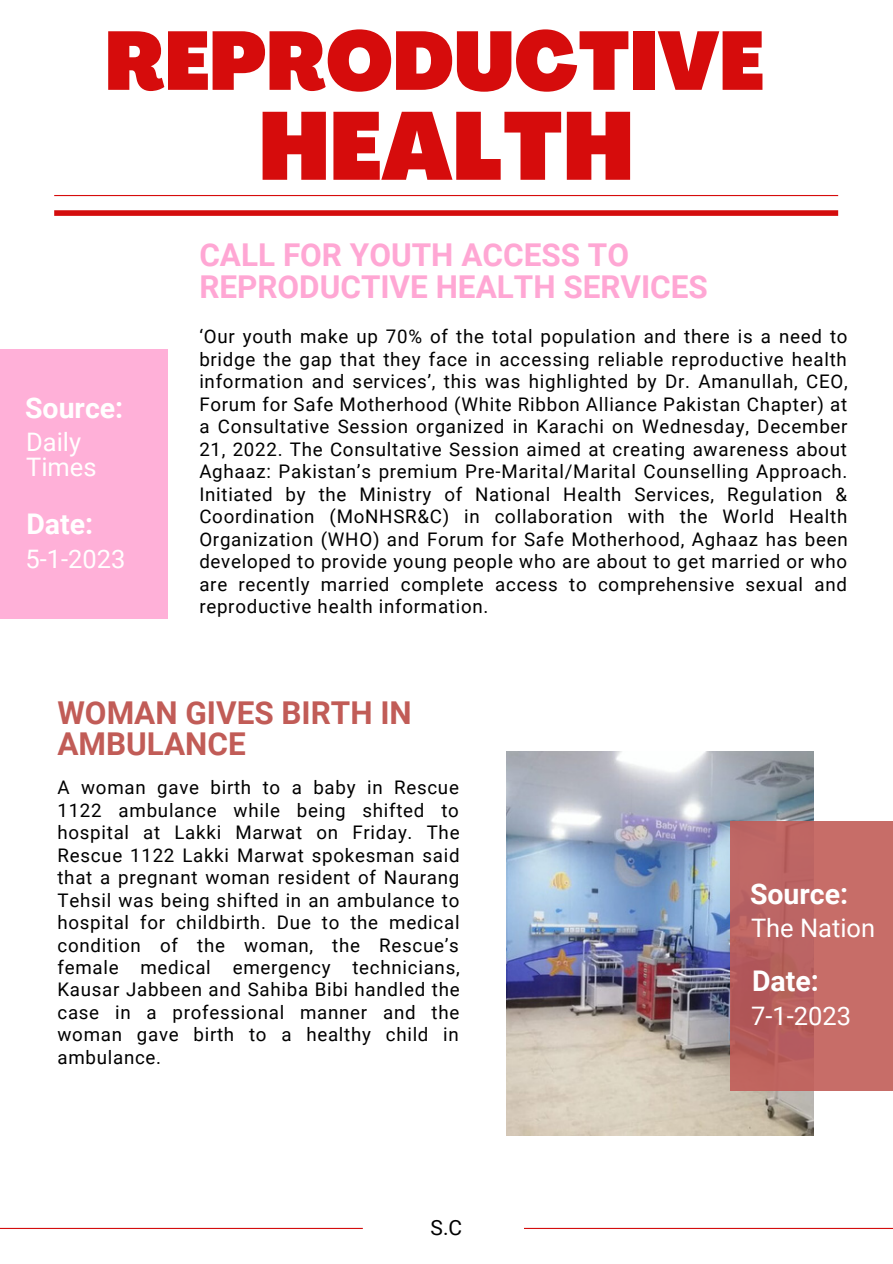
<style>
.page{position:relative;width:893px;height:1264px;background:#fff}
.page>*{position:absolute;margin:0;border:0;box-sizing:border-box;transform-origin:0 0}
.t1{font:900 condensed 94.35px "Agrandir";color:#d60c0c}
.t2{font:900 condensed 81.3px "Agrandir";color:#d60c0c}
.t3{font:700 31.5px/31.5px "Roboto";color:#ffa7d4}
.t4{font:700 31.5px/31.5px "Roboto";color:#c15c57}
.t5{font:700 28.5px "Roboto";color:#fff}
.t6{font:25.5px/24.8px "Roboto";color:#fff}
.t7{font:21px "Roboto";color:#000}
.t8{font:18.75px/22.5px "Roboto";letter-spacing:.04em;color:#000;text-align:justify}
</style>
<div class="page">
<hr style="left:54px;top:195px;width:784px;height:1px;background:#d60c0c">
<hr style="left:0;top:1227px;width:363px;height:1px;background:#d40d0d">
<hr style="left:524px;top:1227px;width:368px;height:1px;background:#d40d0d">
<div style="left:54px;top:210px;width:784px;height:6px;background:#d40d0d"></div>
<div style="left:0;top:349px;width:168px;height:270px;background:#ffb0d8"></div>
<img style="left:506px;top:751px;width:307px;height:384px">
<div style="left:729px;top:820px;width:163px;height:270px;background:linear-gradient(to right,#b55d5d,#cb706a)"></div>
<h2 class="t2" style="left:105px;top:29px;width:660px">REPRODUCTIVE</h2>
<h1 class="t1" style="left:259px;top:109px;width:376px">HEALTH</h1>
<h3 class="t5" style="left:25px;top:391px;width:100px">Source:</h3>
<h3 class="t6" style="left:26px;top:430px;width:72px">Daily<br>Times</h3>
<h3 class="t5" style="left:26px;top:507px;width:68px">Date:</h3>
<h3 class="t6" style="left:25px;top:547px;width:101px">5-1-2023</h3>
<h3 class="t3" style="left:199px;top:239px;width:510px">CALL FOR YOUTH ACCESS TO<br>REPRODUCTIVE HEALTH SERVICES</h3>
<p class="t8" style="left:199px;top:326px;width:650px">‘Our youth make up 70% of the total population and there is a need to bridge the gap that they face in accessing reliable reproductive health information and services’, this was highlighted by Dr. Amanullah, CEO, Forum for Safe Motherhood (White Ribbon Alliance Pakistan Chapter) at a Consultative Session organized in Karachi on Wednesday, December 21, 2022. The Consultative Session aimed at creating awareness about Aghaaz: Pakistan’s premium Pre-Marital/Marital Counselling Approach.<br>Initiated by the Ministry of National Health Services, Regulation &amp; Coordination (MoNHSR&amp;C) in collaboration with the World Health Organization (WHO) and Forum for Safe Motherhood, Aghaaz has been developed to provide young people who are about to get married or who are recently married complete access to comprehensive sexual and reproductive health information.</p>
<h3 class="t4" style="left:57px;top:697px;width:356px">WOMAN GIVES BIRTH IN<br>AMBULANCE</h3>
<p class="t8" style="left:57px;top:776px;width:404px">A woman gave birth to a baby in Rescue 1122 ambulance while being shifted to hospital at Lakki Marwat on Friday. The Rescue 1122 Lakki Marwat spokesman said that a pregnant woman resident of Naurang Tehsil was being shifted in an ambulance to hospital for childbirth. Due to the medical condition of the woman, the Rescue’s female medical emergency technicians, Kausar Jabbeen and Sahiba Bibi handled the case in a professional manner and the woman gave birth to a healthy child in ambulance.</p>
<p class="t7" style="left:430px;top:1215px;width:33px">S.C</p>
<h3 class="t5" style="left:750px;top:877px;width:100px">Source:</h3>
<h3 class="t6" style="left:751px;top:916px;width:126px">The Nation</h3>
<h3 class="t5" style="left:752px;top:964px;width:68px">Date:</h3>
<h3 class="t6" style="left:751px;top:1004px;width:101px">7-1-2023</h3>
</div>
